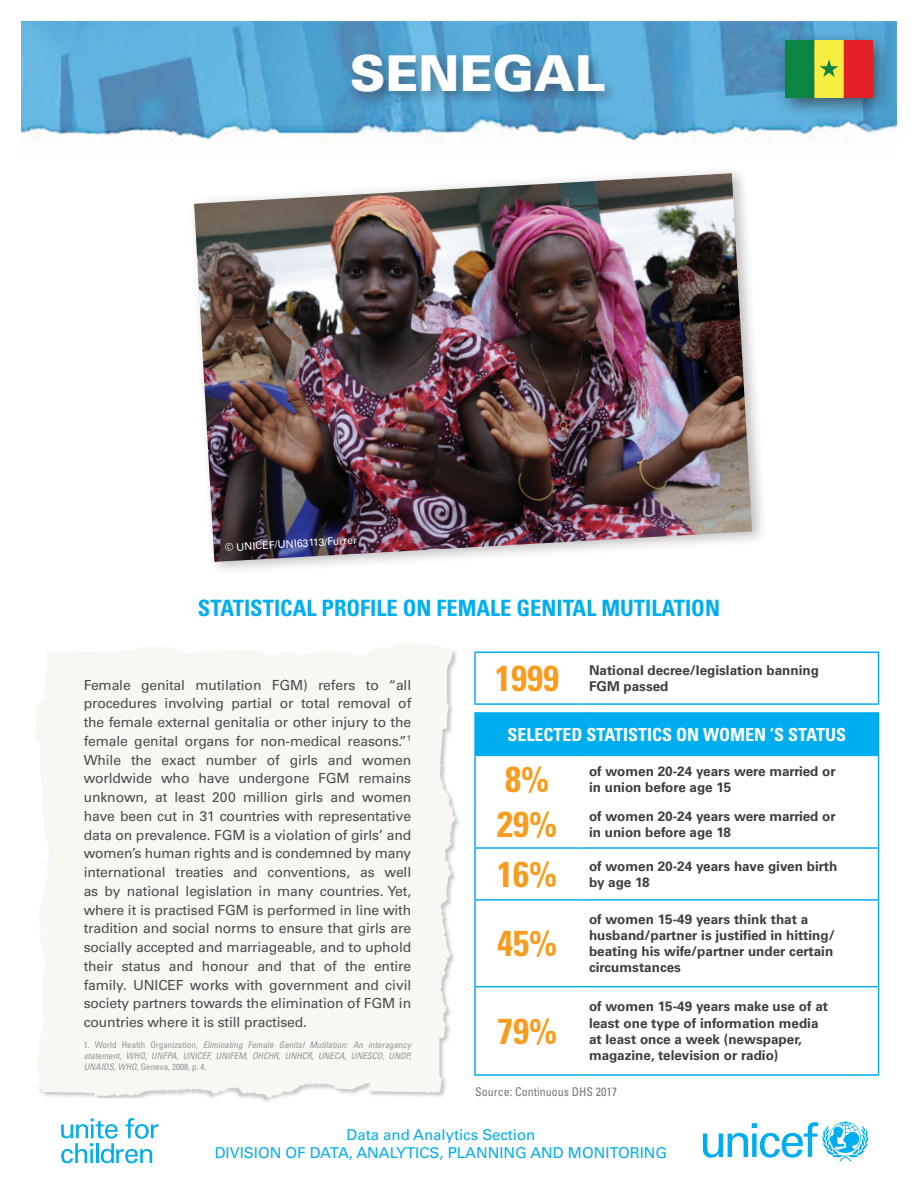
<style>
.page{position:relative;width:918px;height:1188px;background:#fff}
.page>*{position:absolute;margin:0;border:0;box-sizing:border-box;transform-origin:0 0}
.t1{font:900 49.5px "Univers LT Std";color:#fff}
.t2{font:700 condensed 36px "Univers LT Std";color:#f89c1f}
.t3{font:700 condensed 22.5px "Univers LT Std";color:#00aeef}
.t4{font:700 condensed 18px "Univers LT Std";color:#fff}
.t5{font:15px/18px "Univers LT Std";color:#00aeef;text-align:center}
.t6{font:13.95px/18.8px "Univers LT Std";letter-spacing:-.01em;color:#4b4c4d;text-align:justify}
.t7{font:700 13.5px/16.2px "Univers LT Std";color:#3e3e3f}
.t8{font:condensed 12px "Univers LT Std";color:#76787b}
.t9{font:10.5px "Univers LT Std";color:#fff}
.t10{font:italic condensed 9px/10.8px "Univers LT Std";color:#939698;text-align:justify}
.s1{font-style:normal}
</style>
<div class="page">
<div style="left:188px;top:165px;width:581px;height:411px;background:#231f20;opacity:.3"></div>
<img style="left:194px;top:173px;width:558px;height:389px">
<img style="left:21px;top:21px;width:876px;height:122px">
<img style="left:36px;top:643px;width:423px;height:459px">
<div style="left:475px;top:713px;width:404px;height:42px;background:#00aeef"></div>
<hr style="left:474px;top:712px;width:105px;height:2px;background:#00aeef">
<hr style="left:474px;top:714px;width:2px;height:41px;background:#00aeef">
<hr style="left:579px;top:712px;width:300px;height:2px;background:#00aeef">
<hr style="left:474px;top:755px;width:105px;height:1px;background:#00aeef">
<hr style="left:474px;top:756px;width:2px;height:45px;background:#00aeef">
<hr style="left:579px;top:755px;width:300px;height:1px;background:#00aeef">
<hr style="left:878px;top:756px;width:1px;height:45px;background:#00aeef">
<hr style="left:474px;top:801px;width:2px;height:46px;background:#00aeef">
<hr style="left:878px;top:801px;width:1px;height:46px;background:#00aeef">
<hr style="left:474px;top:847px;width:105px;height:2px;background:#00aeef">
<hr style="left:474px;top:849px;width:2px;height:50px;background:#00aeef">
<hr style="left:579px;top:847px;width:300px;height:2px;background:#00aeef">
<hr style="left:878px;top:849px;width:1px;height:50px;background:#00aeef">
<hr style="left:474px;top:899px;width:105px;height:2px;background:#00aeef">
<hr style="left:474px;top:901px;width:2px;height:85px;background:#00aeef">
<hr style="left:579px;top:899px;width:300px;height:2px;background:#00aeef">
<hr style="left:878px;top:901px;width:1px;height:85px;background:#00aeef">
<hr style="left:474px;top:986px;width:105px;height:1px;background:#00aeef">
<hr style="left:474px;top:987px;width:2px;height:87px;background:#00aeef">
<hr style="left:579px;top:986px;width:300px;height:1px;background:#00aeef">
<hr style="left:878px;top:987px;width:1px;height:87px;background:#00aeef">
<hr style="left:474px;top:1074px;width:105px;height:2px;background:#00aeef">
<hr style="left:579px;top:1074px;width:300px;height:2px;background:#00aeef">
<div style="left:348px;top:50px;width:272px;height:57px;background:#231f20;opacity:.4"></div>
<div style="left:775px;top:31px;width:117px;height:88px;background:#231f20;opacity:.6"></div>
<img style="left:786px;top:40px;width:86px;height:58px">
<svg style="left:61px;top:1118px;width:98px;height:45px"></svg>
<svg style="left:703px;top:1122px;width:165px;height:39px"></svg>
<hr style="left:474px;top:651px;width:105px;height:2px;background:#00aeef">
<hr style="left:474px;top:653px;width:2px;height:50px;background:#00aeef">
<hr style="left:579px;top:651px;width:300px;height:2px;background:#00aeef">
<hr style="left:878px;top:653px;width:1px;height:50px;background:#00aeef">
<hr style="left:474px;top:703px;width:105px;height:2px;background:#00aeef">
<hr style="left:579px;top:703px;width:300px;height:2px;background:#00aeef">
<h1 class="t1" style="left:350px;top:43px;width:257px">SENEGAL</h1>
<p class="t9" style="left:225px;top:541px;width:134px;rotate:-3deg">© UNICEF/UNI63113/Furrer</p>
<h3 class="t3" style="left:198px;top:594px;width:524px">STATISTICAL PROFILE ON FEMALE GENITAL MUTILATION</h3>
<p class="t6" style="left:84px;top:676px;width:329px">Female genital mutilation FGM) refers to “all procedures involving partial or total removal of the female external genitalia or other injury to the female genital organs for non-medical reasons.”<sup>1<br></sup>While the exact number of girls and women worldwide who have undergone FGM remains unknown, at least 200 million girls and women have been cut in 31 countries with representative data on prevalence. FGM is a violation of girls’ and women’s human rights and is condemned by many international treaties and conventions, as well as by national legislation in many countries. Yet, where it is practised FGM is performed in line with tradition and social norms to ensure that girls are socially accepted and marriageable, and to uphold their status and honour and that of the entire family. UNICEF works with government and civil society partners towards the elimination of FGM in countries where it is still practised.</p>
<p class="t10" style="left:84px;top:1040px;width:329px"><span class="s1">1. World Health Organization,</span> Eliminating Female Genital Mutilation: An interagency statement, WHO, UNFPA, UNICEF, UNIFEM, OHCHR, UNHCR, UNECA, UNESCO, UNDP, UNAIDS, WHO<span class="s1">, Geneva, 2008, p. 4.</span></p>
<h2 class="t2" style="left:495px;top:656px;width:65px">1999</h2>
<p class="t7" style="left:589px;top:662px;width:231px">National decree/legislation banning<br>FGM passed</p>
<p class="t4" style="left:507px;top:723px;width:340px">SELECTED STATISTICS ON WOMEN ’S STATUS</p>
<h2 class="t2" style="left:505px;top:757px;width:45px">8%</h2>
<p class="t7" style="left:589px;top:763px;width:248px">of women 20-24 years were married or in union before age 15</p>
<h2 class="t2" style="left:497px;top:802px;width:61px">29%</h2>
<p class="t7" style="left:589px;top:808px;width:248px">of women 20-24 years were married or in union before age 18</p>
<h2 class="t2" style="left:497px;top:852px;width:61px">16%</h2>
<p class="t7" style="left:589px;top:858px;width:250px">of women 20-24 years have given birth by age 18</p>
<h2 class="t2" style="left:497px;top:921px;width:61px">45%</h2>
<p class="t7" style="left:589px;top:911px;width:247px">of women 15-49 years think that a husband/partner is justified in hitting/ beating his wife/partner under certain circumstances</p>
<p class="t7" style="left:589px;top:999px;width:241px">of women 15-49 years make use of at least one type of information media at least once a week (newspaper, magazine, television or radio)</p>
<p class="t8" style="left:475px;top:1084px;width:143px">Source: Continuous DHS 2017</p>
<h2 class="t2" style="left:497px;top:1009px;width:61px">79%</h2>
<p class="t5" style="left:215px;top:1126px;width:454px">Data and Analytics Section<br>DIVISION OF DATA, ANALYTICS, PLANNING AND MONITORING</p>
</div>
